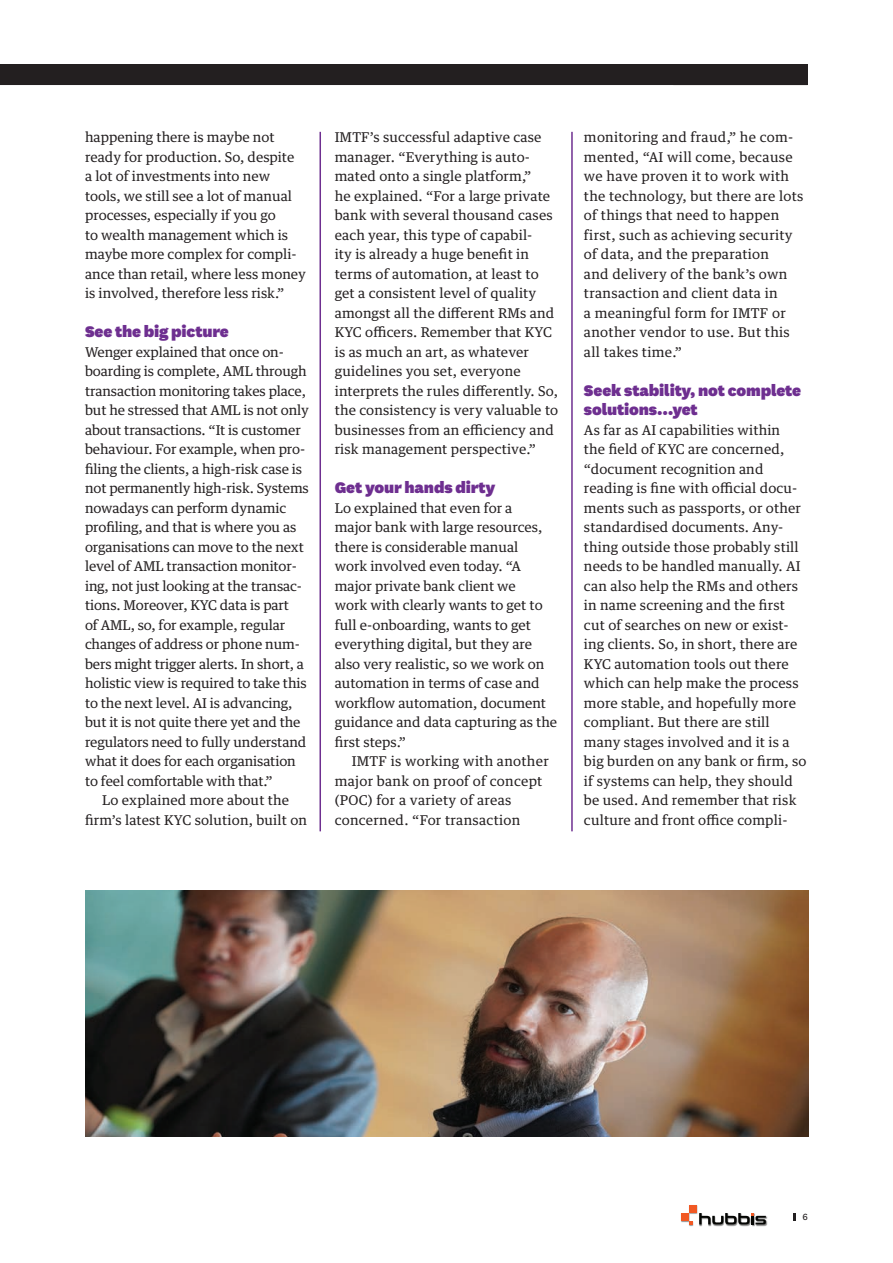
<style>
.page{position:relative;width:893px;height:1263px;background:#fff}
.page>*{position:absolute;margin:0;border:0;box-sizing:border-box;transform-origin:0 0}
.t1{font:900 18px/19.5px "National";letter-spacing:-.01em;color:#6e2f90}
.t2{font:13.5px/19.5px "Guardian Text Egyp";letter-spacing:.005em;color:#231f20}
.t3{font:10.5px "National";color:#231f20}
</style>
<div class="page">
<img style="left:681px;top:1205px;width:86px;height:21px">
<svg style="left:699px;top:1213px;width:67px;height:11px"></svg>
<div style="left:689px;top:1205px;width:8px;height:8px;background:#f15924"></div>
<div style="left:681px;top:1213px;width:8px;height:8px;background:#f15924"></div>
<svg style="left:689px;top:1221px;width:4px;height:3px"></svg>
<svg style="left:793px;top:1213px;width:2px;height:7px"></svg>
<hr style="left:571px;top:132px;width:2px;height:699px;background:#6e2f90">
<hr style="left:319px;top:132px;width:2px;height:699px;background:#6e2f90">
<img style="left:85px;top:891px;width:723px;height:246px">
<div style="left:0;top:65px;width:808px;height:20px;background:#231f20"></div>
<p class="t2" style="left:85px;top:126px;width:223px">happening there is maybe not ready for production. So, despite<br>a lot of investments into new tools, we still see a lot of manual processes, especially if you go<br>to wealth management which is maybe more complex for compli&shy;ance than retail, where less money is involved, therefore less risk.”</p>
<h1 class="t1" style="left:85px;top:321px;width:145px">See the big picture</h1>
<p class="t2" style="left:85px;top:341px;width:225px">Wenger explained that once on&shy;boarding is complete, AML through transaction monitoring takes place, but he stressed that AML is not only about transactions. “It is customer behaviour. For example, when pro&shy;filing the clients, a high-risk case is not permanently high-risk. Systems nowadays can perform dynamic profiling, and that is where you as organisations can move to the next level of AML transaction monitor&shy;ing, not just looking at the transac&shy;tions. Moreover, KYC data is part<br>of AML, so, for example, regular changes of address or phone num&shy;bers might trigger alerts. In short, a holistic view is required to take this to the next level. AI is advancing, but it is not quite there yet and the regulators need to fully understand what it does for each organisation to feel comfortable with that.”</p>
<p class="t2" style="left:85px;top:789px;width:224px;text-align:center">Lo explained more about the firm’s latest KYC solution, built on</p>
<p class="t2" style="left:335px;top:126px;width:225px">IMTF’s successful adaptive case manager. “Everything is auto&shy;mated onto a single platform,”<br>he explained. “For a large private bank with several thousand cases each year, this type of capabil-<br>ity is already a huge benefit in terms of automation, at least to get a consistent level of quality amongst all the different RMs and<br>KYC officers. Remember that KYC is as much an art, as whatever guidelines you set, everyone interprets the rules differently. So, the consistency is very valuable to businesses from an efficiency and risk management perspective.”</p>
<h1 class="t1" style="left:335px;top:477px;width:162px">Get your hands dirty</h1>
<p class="t2" style="left:335px;top:497px;width:224px">Lo explained that even for a<br>major bank with large resources, there is considerable manual<br>work involved even today. “A major private bank client we<br>work with clearly wants to get to full e-onboarding, wants to get everything digital, but they are also very realistic, so we work on automation in terms of case and workflow automation, document guidance and data capturing as the first steps.”</p>
<p class="t2" style="left:335px;top:750px;width:216px;text-indent:17px">IMTF is working with another major bank on proof of concept (POC) for a variety of areas concerned. “For transaction</p>
<p class="t2" style="left:584px;top:126px;width:221px">monitoring and fraud,” he com&shy;mented, “AI will come, because we have proven it to work with the technology, but there are lots of things that need to happen first, such as achieving security of data, and the preparation<br>and delivery of the bank’s own transaction and client data in<br>a meaningful form for IMTF or another vendor to use. But this all takes time.”</p>
<h1 class="t1" style="left:584px;top:380px;width:219px">Seek stability, not complete solutions…yet</h1>
<p class="t2" style="left:584px;top:419px;width:224px">As far as AI capabilities within<br>the field of KYC are concerned, “document recognition and reading is fine with official docu&shy;ments such as passports, or other standardised documents. Any&shy;thing outside those probably still needs to be handled manually. AI can also help the RMs and others in name screening and the first cut of searches on new or exist&shy;ing clients. So, in short, there are<br>KYC automation tools out there which can help make the process more stable, and hopefully more compliant. But there are still many stages involved and it is a big burden on any bank or firm, so if systems can help, they should be used. And remember that risk culture and front office compli-</p>
<p class="t3" style="left:802px;top:1210px;width:7px">6</p>
</div>
